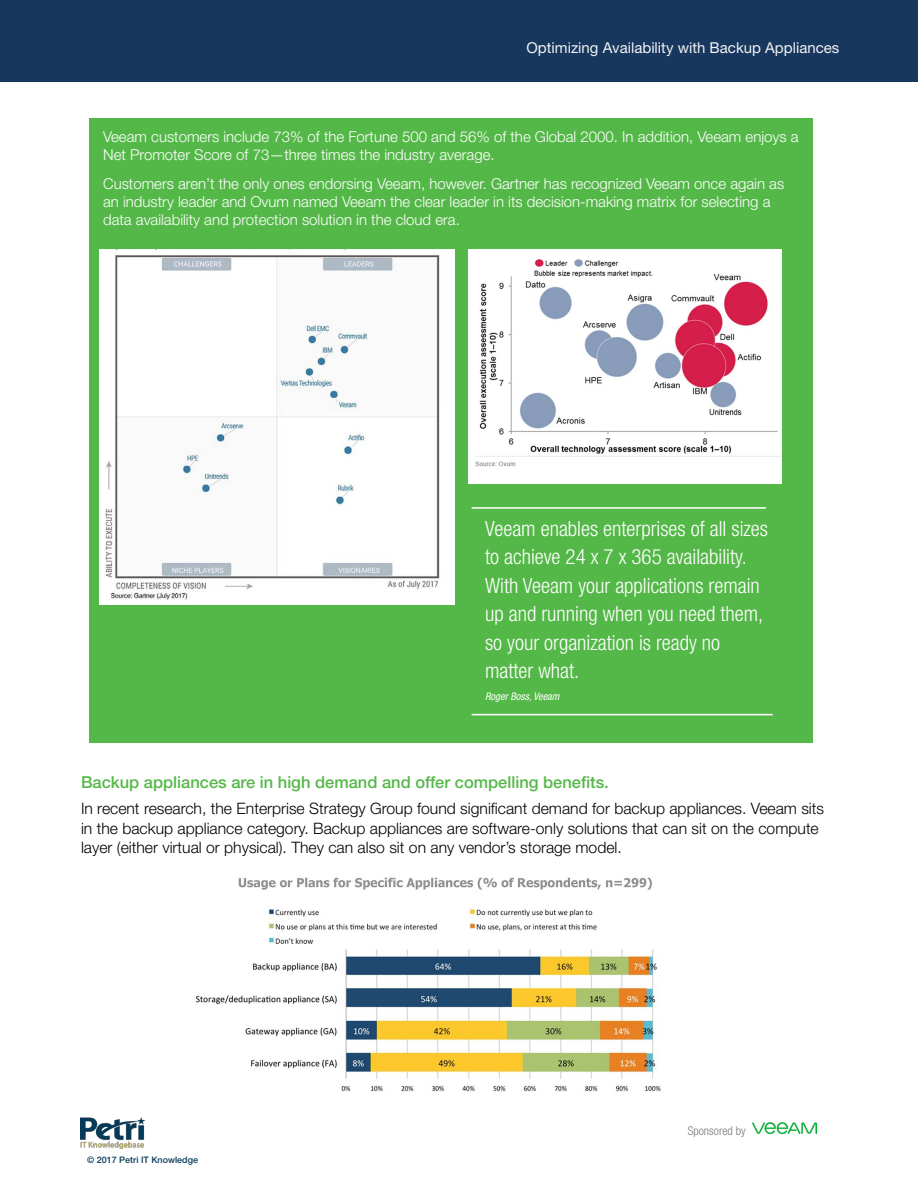
<style>
.page{position:relative;width:918px;height:1188px;background:#fff}
.page>*{position:absolute;margin:0;border:0;box-sizing:border-box;transform-origin:0 0}
.t1{font:300 condensed 21px/28.5px "Helvetica Neue LT Std";color:#fff}
.t2{font:500 16.5px "Helvetica Neue LT Std";color:#54b848}
.t3{font:300 15.75px/19.5px "Helvetica Neue LT Std";color:#000}
.t4{font:300 15px/18px "Helvetica Neue LT Std";color:#fff}
.t5{font:15px "Helvetica Neue LT Std";color:#f2f2f2}
.t6{font:300 condensed 12px "Helvetica Neue LT Std";color:#77787b}
.t7{font:italic condensed 10.5px "Helvetica Neue LT Std";color:#fff}
.t8{font:500 9px "Helvetica Neue LT Std";color:#053a5a}
</style>
<div class="page">
<div style="left:0;top:0;width:918px;height:82px;background:#17375e"></div>
<img style="left:81px;top:1118px;width:64px;height:30px">
<img style="left:753px;top:1123px;width:63px;height:11px">
<div style="left:90px;top:118px;width:723px;height:624px;background:#54b848"></div>
<img style="left:100px;top:250px;width:354px;height:354px">
<img style="left:469px;top:250px;width:313px;height:233px">
<hr style="left:472px;top:507px;width:294px;height:2px;background:#fff">
<hr style="left:472px;top:714px;width:301px;height:1px;background:#fff">
<img style="left:238px;top:877px;width:414px;height:13px">
<img style="left:195px;top:908px;width:466px;height:184px">
<p class="t5" style="left:527px;top:38px;width:314px">Optimizing Availability with Backup Appliances</p>
<p class="t4" style="left:103px;top:127px;width:697px">Veeam customers include 73% of the Fortune 500 and 56% of the Global 2000. In addition, Veeam enjoys a<br>Net Promoter Score of 73—three times the industry average.</p>
<p class="t4" style="left:103px;top:174px;width:683px">Customers aren’t the only ones endorsing Veeam, however. Gartner has recognized Veeam once again as an industry leader and Ovum named Veeam the clear leader in its decision-making matrix for selecting a data availability and protection solution in the cloud era.</p>
<h1 class="t1" style="left:485px;top:514px;width:284px">Veeam enables enterprises of all sizes to achieve 24 x 7 x 365 availability.<br>With Veeam your applications remain up and running when you need them, so your organization is ready no matter what.</h1>
<p class="t7" style="left:485px;top:691px;width:76px">Roger Boss, Veeam</p>
<p class="t2" style="left:81px;top:772px;width:529px">Backup appliances are in high demand and offer compelling benefits.</p>
<p class="t3" style="left:81px;top:799px;width:745px">In recent research, the Enterprise Strategy Group found significant demand for backup appliances. Veeam sits in the backup appliance category. Backup appliances are software-only solutions that can sit on the compute layer (either virtual or physical). They can also sit on any vendor’s storage model.</p>
<p class="t8" style="left:87px;top:1155px;width:113px">© 2017 Petri IT Knowledge</p>
<p class="t6" style="left:688px;top:1123px;width:59px">Sponsored by</p>
</div>
